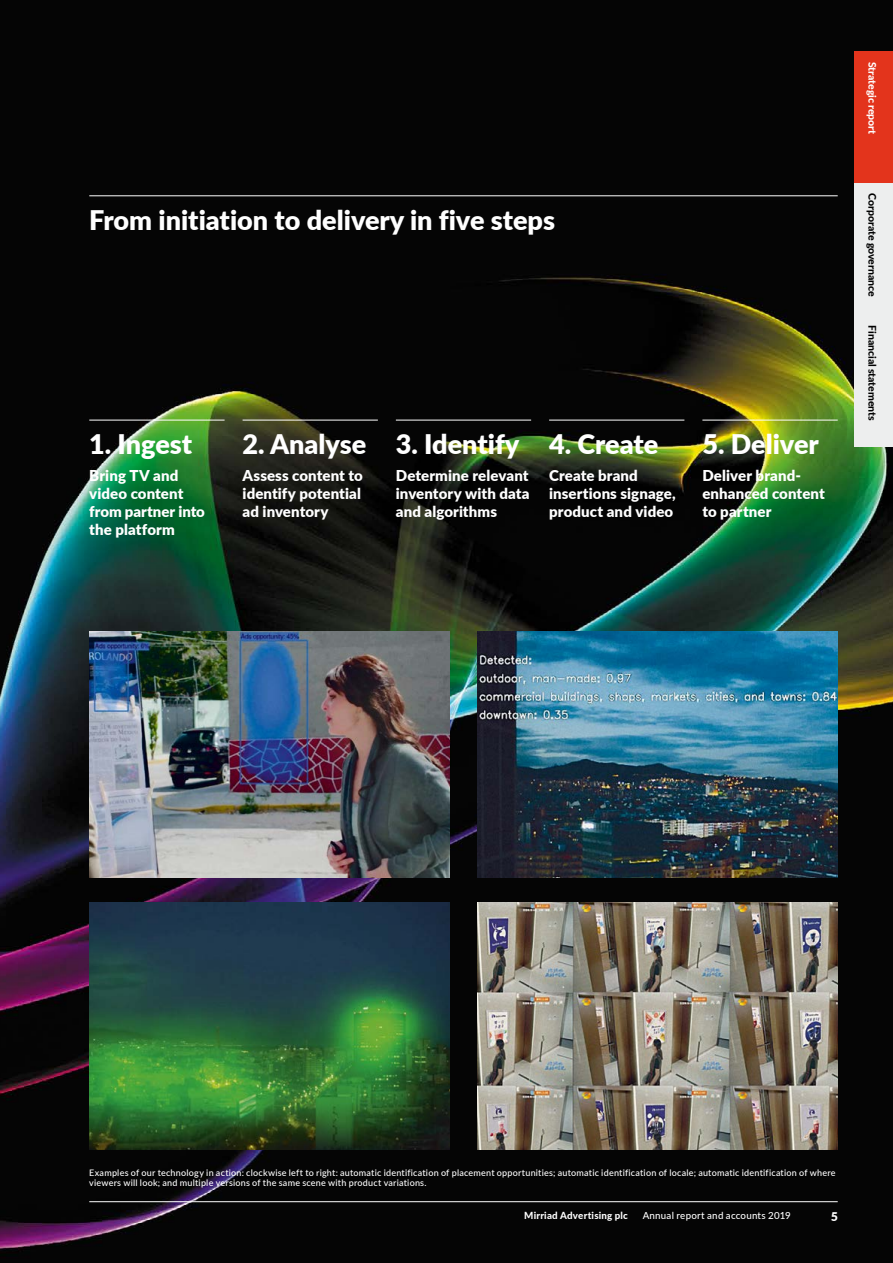
<style>
.page{position:relative;width:893px;height:1263px;background:#fff}
.page>*{position:absolute;margin:0;border:0;box-sizing:border-box;transform-origin:0 0}
.t1{font:900 27px "Lato";color:#fff}
.t2{font:900 15px/18px "Lato";letter-spacing:.005em;color:#fff}
.t3{font:900 12px "Lato";color:#fff}
.t4{font:800 10.5px "Lato";letter-spacing:-.005em;color:#000}
.t5{font:800 10.5px "Lato";letter-spacing:-.005em;color:#fff}
.t6{font:500 9.75px "Lato";letter-spacing:.025em;color:#fff}
.t7{font:800 9.75px "Lato";letter-spacing:.02em;color:#fff}
.t8{font:500 9px/10.5px "Lato";letter-spacing:.025em;color:#fff}
</style>
<div class="page">
<img style="left:0;top:0;width:893px;height:1263px">
<hr style="left:89px;top:1201px;width:749px;height:1px;background:#fff">
<div style="left:855px;top:51px;width:38px;height:132px;background:#e3341c"></div>
<div style="left:855px;top:183px;width:38px;height:132px;background:#edeeee"></div>
<div style="left:855px;top:315px;width:38px;height:131px;background:#edeeee"></div>
<hr style="left:89px;top:195px;width:749px;height:1px;background:#fff">
<hr style="left:89px;top:420px;width:136px;height:1px;background:#fff">
<hr style="left:243px;top:420px;width:135px;height:1px;background:#fff">
<hr style="left:396px;top:420px;width:135px;height:1px;background:#fff">
<hr style="left:549px;top:420px;width:135px;height:1px;background:#fff">
<hr style="left:702px;top:420px;width:136px;height:1px;background:#fff">
<img style="left:89px;top:631px;width:360px;height:247px">
<img style="left:89px;top:902px;width:360px;height:247px">
<img style="left:477px;top:631px;width:361px;height:247px">
<img style="left:477px;top:902px;width:361px;height:247px">
<h1 class="t1" style="left:89px;top:200px;width:467px">From initiation to delivery in five steps</h1>
<h1 class="t1" style="left:89px;top:424px;width:105px">1. Ingest</h1>
<h2 class="t2" style="left:89px;top:466px;width:117px">Bring TV and video content from partner into the platform</h2>
<h1 class="t1" style="left:243px;top:424px;width:125px">2. Analyse</h1>
<h2 class="t2" style="left:243px;top:466px;width:122px">Assess content to identify potential ad inventory</h2>
<h1 class="t1" style="left:396px;top:424px;width:125px">3. Identify</h1>
<h2 class="t2" style="left:396px;top:466px;width:135px;text-align:justify">Determine relevant inventory with data and algorithms</h2>
<h1 class="t1" style="left:549px;top:424px;width:111px">4. Create</h1>
<h2 class="t2" style="left:549px;top:466px;width:128px">Create brand insertions signage, product and video</h2>
<h1 class="t1" style="left:702px;top:424px;width:118px">5. Deliver</h1>
<h2 class="t2" style="left:702px;top:466px;width:124px">Deliver brand&shy;enhanced content to partner</h2>
<p class="t5" style="left:880px;top:62px;width:74px;rotate:90deg">Strategic report</p>
<p class="t4" style="left:880px;top:193px;width:105px;rotate:90deg">Corporate governance</p>
<p class="t4" style="left:880px;top:325px;width:97px;rotate:90deg">Financial statements</p>
<p class="t8" style="left:89px;top:1167px;width:748px">Examples of our technology in action: clockwise left to right: automatic identification of placement opportunities; automatic identification of locale; automatic identification of where viewers will look; and multiple versions of the same scene with product variations.</p>
<p class="t7" style="left:524px;top:1208px;width:105px">Mirriad Advertising plc</p>
<p class="t6" style="left:643px;top:1208px;width:150px">Annual report and accounts 2019</p>
<h3 class="t3" style="left:831px;top:1207px;width:8px">5</h3>
</div>
